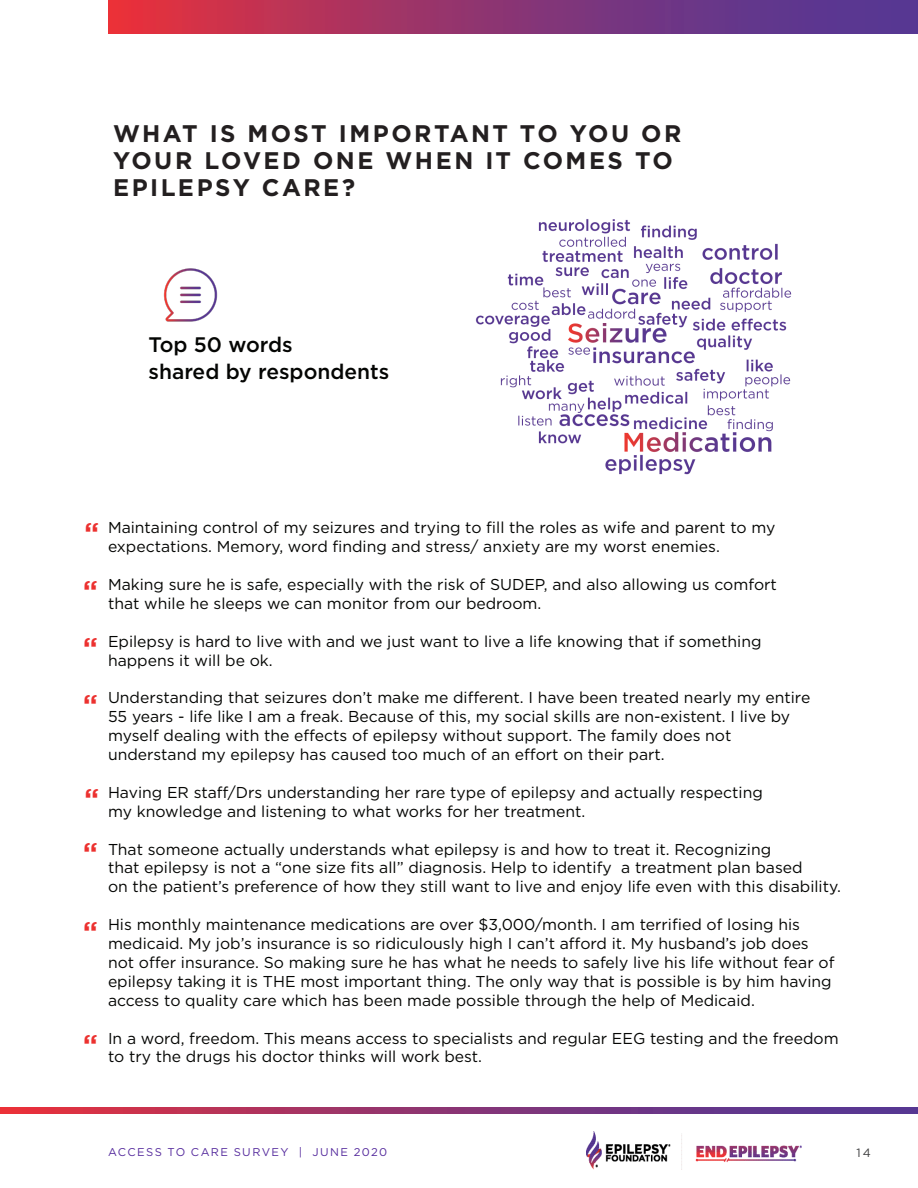
<style>
.page{position:relative;width:918px;height:1188px;background:#fff}
.page>*{position:absolute;margin:0;border:0;box-sizing:border-box;transform-origin:0 0}
.t1{font:700 27px "Gotham";color:#ec312f}
.t2{font:700 24px/27px "Gotham";letter-spacing:.1em;color:#231f20}
.t3{font:500 21px/27px "Gotham";color:#040503}
.t4{font:15.75px/18.9px "Gotham";color:#040503}
.t5{font:12px "Gotham";color:#3e3e3f}
.t6{font:11.25px "Gotham";letter-spacing:.125em;color:#552b9d}
</style>
<div class="page">
<img style="left:586px;top:1132px;width:216px;height:38px">
<svg style="left:0;top:1107px;width:918px;height:7px;background:#90346f"></svg>
<svg style="left:108px;top:0;width:810px;height:34px;background:#91346f"></svg>
<img style="left:475px;top:219px;width:317px;height:256px">
<img style="left:163px;top:268px;width:55px;height:54px">
<p class="t2" style="left:113px;top:120px;width:570px">WHAT IS MOST IMPORTANT TO YOU OR<br>YOUR LOVED ONE WHEN IT COMES TO<br>EPILEPSY CARE?</p>
<p class="t3" style="left:148px;top:331px;width:242px">Top 50 words<br>shared by respondents</p>
<p class="t1" style="left:85px;top:515px;width:16px">“</p>
<p class="t1" style="left:83px;top:572px;width:16px">“</p>
<p class="t1" style="left:83px;top:629px;width:16px">“</p>
<p class="t1" style="left:83px;top:687px;width:16px">“</p>
<p class="t1" style="left:85px;top:781px;width:16px">“</p>
<p class="t1" style="left:83px;top:835px;width:16px">“</p>
<p class="t1" style="left:83px;top:914px;width:16px">“</p>
<p class="t1" style="left:83px;top:1026px;width:16px">“</p>
<p class="t4" style="left:108px;top:518px;width:669px">Maintaining control of my seizures and trying to fill the roles as wife and parent to my</p>
<p class="t4" style="left:108px;top:537px;width:614px">expectations. Memory, word finding and stress/ anxiety are my worst enemies.</p>
<p class="t4" style="left:108px;top:575px;width:670px">Making sure he is safe, especially with the risk of SUDEP, and also allowing us comfort that while he sleeps we can monitor from our bedroom.</p>
<p class="t4" style="left:108px;top:631px;width:655px">Epilepsy is hard to live with and we just want to live a life knowing that if something happens it will be ok.</p>
<p class="t4" style="left:108px;top:688px;width:704px">Understanding that seizures don’t make me different. I have been treated nearly my entire</p>
<p class="t4" style="left:108px;top:707px;width:684px">55 years - life like I am a freak. Because of this, my social skills are non-existent. I live by myself dealing with the effects of epilepsy without support. The family does not understand my epilepsy has caused too much of an effort on their part.</p>
<p class="t4" style="left:108px;top:783px;width:656px">Having ER staff/Drs understanding her rare type of epilepsy and actually respecting my knowledge and listening to what works for her treatment.</p>
<p class="t4" style="left:108px;top:839px;width:734px">That someone actually understands what epilepsy is and how to treat it. Recognizing<br>that epilepsy is not a “one size fits all” diagnosis. Help to identify a treatment plan based<br>on the patient’s preference of how they still want to live and enjoy life even with this disability.</p>
<p class="t4" style="left:108px;top:915px;width:728px">His monthly maintenance medications are over $3,000/month. I am terrified of losing his medicaid. My job’s insurance is so ridiculously high I can’t afford it. My husband’s job does not offer insurance. So making sure he has what he needs to safely live his life without fear of epilepsy taking it is THE most important thing. The only way that is possible is by him having access to quality care which has been made possible through the help of Medicaid.</p>
<p class="t4" style="left:108px;top:1028px;width:732px">In a word, freedom. This means access to specialists and regular EEG testing and the freedom to try the drugs his doctor thinks will work best.</p>
<p class="t6" style="left:108px;top:1145px;width:281px">ACCESS TO CARE SURVEY | JUNE 2020</p>
<p class="t5" style="left:856px;top:1145px;width:16px">14</p>
</div>
